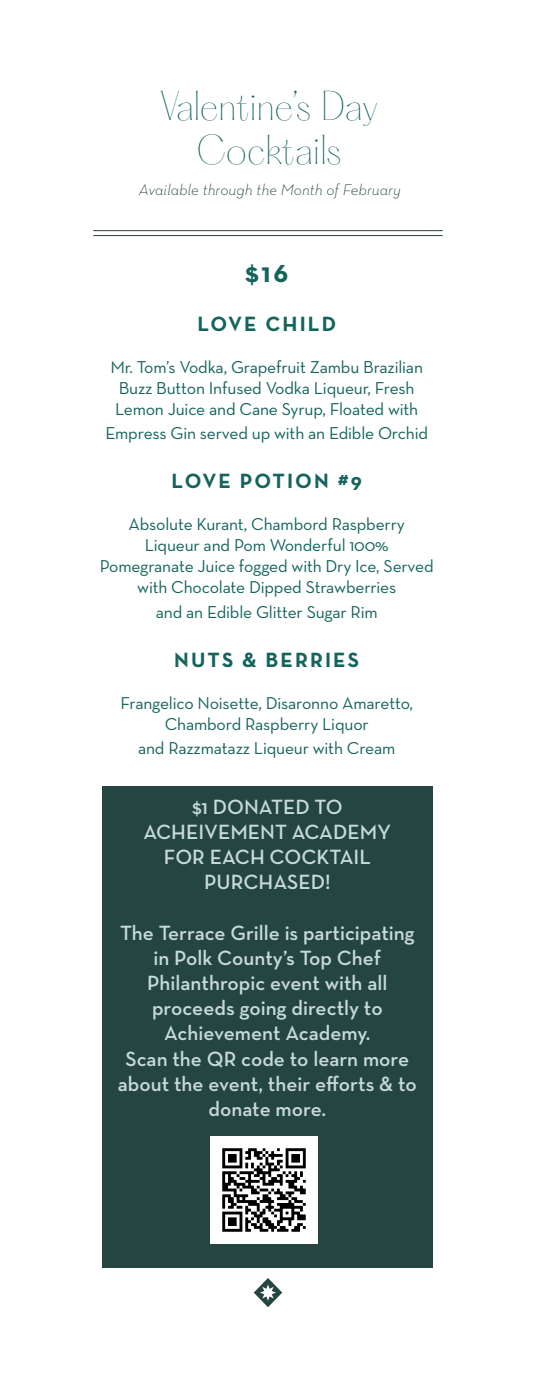
<style>
.page{position:relative;width:536px;height:1386px;background:#fff}
.page>*{position:absolute;margin:0;border:0;box-sizing:border-box;transform-origin:0 0}
.t1{font:200 36.57px "Hatton";letter-spacing:-.01em;color:#14635c}
.t2{font:700 28px "Neutra Text";color:#14635c}
.t3{font:600 21px/25.2px "Neutra Text";color:#c7d9d9;text-align:center}
.t4{font:700 21px "Neutra Text";letter-spacing:.1em;color:#14635c}
.t5{font:17.5px/21px "Neutra Text";letter-spacing:-.01em;color:#14635c;text-align:center}
.t6{font:italic 300 15.75px "Neutra Text";color:#244542}
</style>
<div class="page">
<svg style="left:253px;top:1278px;width:29px;height:29px"></svg>
<hr style="left:93px;top:230px;width:349px;height:1px;background:#244542">
<hr style="left:93px;top:235px;width:349px;height:1px;background:#244542">
<div style="left:102px;top:786px;width:330px;height:482px;background:#244542"></div>
<img style="left:210px;top:1137px;width:108px;height:107px">
<p class="t1" style="left:159px;top:86px;width:221px">Valentine’s Day</p>
<p class="t1" style="left:196px;top:130px;width:146px">Cocktails</p>
<p class="t6" style="left:139px;top:180px;width:263px">Available through the Month of February</p>
<p class="t2" style="left:245px;top:255px;width:45px">$16</p>
<p class="t4" style="left:197px;top:310px;width:140px">LOVE CHILD</p>
<p class="t5" style="left:110px;top:356px;width:314px;text-align:left">Mr. Tom’s Vodka, Grapefruit Zambu Brazilian<br>Buzz Button Infused Vodka Liqueur, Fresh<br>Lemon Juice and Cane Syrup, Floated with</p>
<p class="t5" style="left:105px;top:422px;width:324px">Empress Gin served up with an Edible Orchid</p>
<p class="t4" style="left:171px;top:468px;width:192px">LOVE POTION #9</p>
<p class="t5" style="left:100px;top:513px;width:335px">Absolute Kurant, Chambord Raspberry Liqueur and Pom Wonderful 100% Pomegranate Juice fogged with Dry Ice, Served with Chocolate Dipped Strawberries</p>
<p class="t5" style="left:156px;top:601px;width:223px">and an Edible Glitter Sugar Rim</p>
<p class="t4" style="left:174px;top:646px;width:186px">NUTS &amp; BERRIES</p>
<p class="t5" style="left:120px;top:692px;width:294px">Frangelico Noisette, Disaronno Amaretto,<br>Chambord Raspberry Liquor</p>
<p class="t5" style="left:138px;top:737px;width:259px">and Razzmatazz Liqueur with Cream</p>
<p class="t3" style="left:192px;top:793px;width:152px">$1 DONATED TO</p>
<p class="t3" style="left:143px;top:819px;width:249px">ACHEIVEMENT ACADEMY</p>
<p class="t3" style="left:164px;top:844px;width:208px">FOR EACH COCKTAIL</p>
<p class="t3" style="left:204px;top:869px;width:128px">PURCHASED!</p>
<p class="t3" style="left:120px;top:919px;width:296px">The Terrace Grille is participating in Polk County’s Top Chef</p>
<p class="t3" style="left:147px;top:970px;width:241px">Philanthropic event with all</p>
<p class="t3" style="left:152px;top:995px;width:232px">proceeds going directly to<br>Achievement Academy.</p>
<p class="t3" style="left:118px;top:1045px;width:300px">Scan the QR code to learn more about the event, their efforts &amp; to donate more.</p>
</div>
